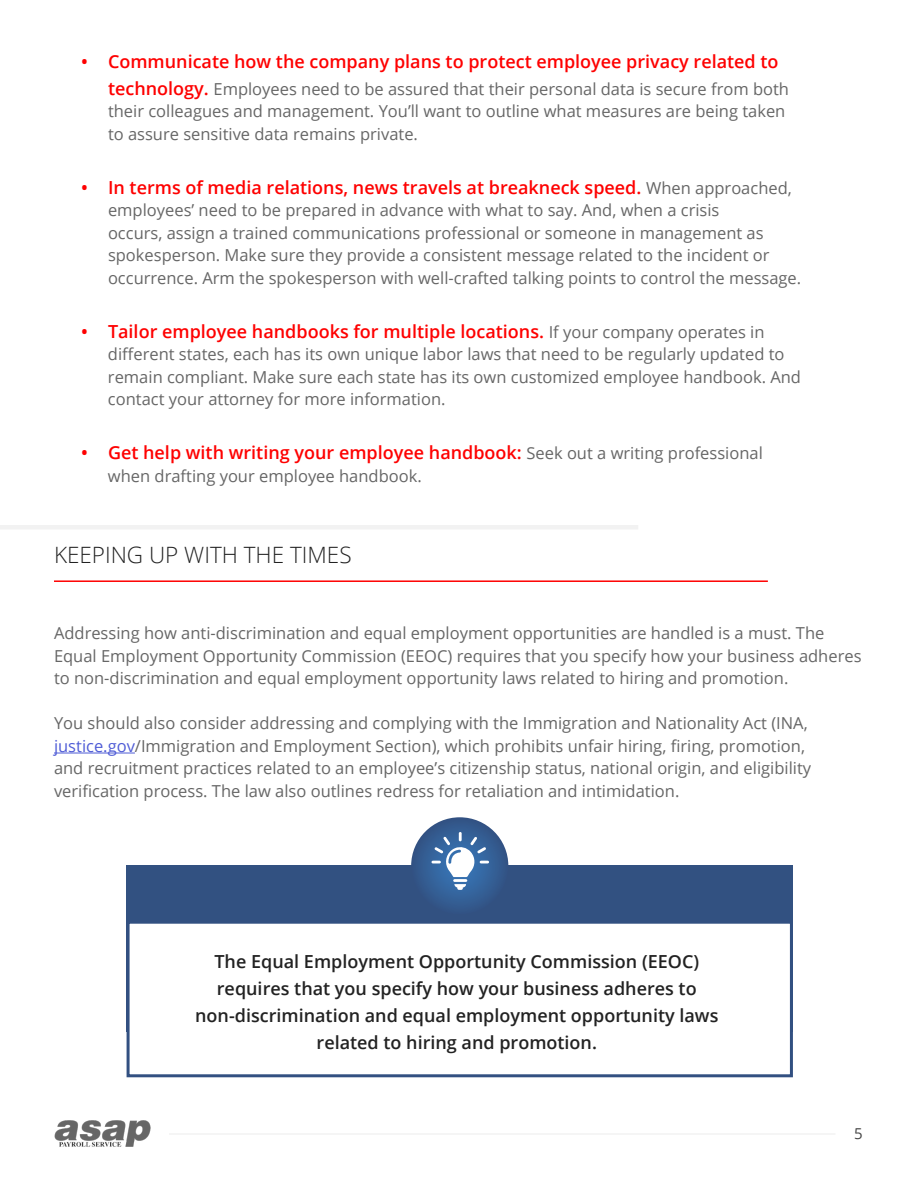
<style>
.page{position:relative;width:918px;height:1188px;background:#fff}
.page>*{position:absolute;margin:0;border:0;box-sizing:border-box;transform-origin:0 0}
.t1{font:300 22.5px "Open Sans";color:#222}
.t2{font:600 18px "Open Sans";color:#fe0000}
.t3{font:600 18px/27px "Open Sans";color:#222;text-align:center}
.t4{font:16.5px/22.5px "Open Sans";color:#666}
.t5{font:15px "Open Sans";color:#444}
.s1{font-weight:600;font-size:18px;color:#fe0000}
.s2{font-weight:400;font-size:16.5px;color:#666}
.s3{color:#4f5cd6}
</style>
<div class="page">
<img style="left:54px;top:1120px;width:96px;height:27px">
<hr style="left:169px;top:1133px;width:666px;height:2px;background:#f2f2f2">
<hr style="left:54px;top:753px;width:81px;height:1px;background:#4f5cd6">
<hr style="left:54px;top:580px;width:714px;height:2px;background:#fe0000">
<div style="left:0;top:525px;width:638px;height:5px;background:#f2f2f2"></div>
<div style="left:127px;top:865px;width:666px;height:167px;background:#325181"></div>
<div style="left:127px;top:921px;width:666px;height:156px;background:#fff;border:3px solid #325081"></div>
<svg style="left:411px;top:817px;width:97px;height:97px"></svg>
<svg style="left:431px;top:832px;width:58px;height:58px;background:#698eb9"></svg>
<p class="t2" style="left:81px;top:49px;width:699px">• Communicate how the company plans to protect employee privacy related to</p>
<p class="t4" style="left:108px;top:77px;width:683px"><span class="s1">technology.</span> Employees need to be assured that their personal data is secure from both their colleagues and management. You’ll want to outline what measures are being taken to assure sensitive data remains private.</p>
<p class="t2" style="left:81px;top:175px;width:712px">• In terms of media relations, news travels at breakneck speed. <span class="s2">When approached,</span></p>
<p class="t4" style="left:108px;top:199px;width:695px">employees’ need to be prepared in advance with what to say. And, when a crisis<br>occurs, assign a trained communications professional or someone in management as spokesperson. Make sure they provide a consistent message related to the incident or occurrence. Arm the spokesperson with well-crafted talking points to control the message.</p>
<p class="t2" style="left:81px;top:319px;width:685px">• Tailor employee handbooks for multiple locations. <span class="s2">If your company operates in</span></p>
<p class="t4" style="left:108px;top:343px;width:695px">different states, each has its own unique labor laws that need to be regularly updated to remain compliant. Make sure each state has its own customized employee handbook. And contact your attorney for more information.</p>
<p class="t2" style="left:81px;top:440px;width:683px">• Get help with writing your employee handbook: <span class="s2">Seek out a writing professional</span></p>
<p class="t4" style="left:108px;top:464px;width:315px">when drafting your employee handbook.</p>
<h1 class="t1" style="left:54px;top:539px;width:299px">KEEPING UP WITH THE TIMES</h1>
<p class="t4" style="left:54px;top:622px;width:809px">Addressing how anti-discrimination and equal employment opportunities are handled is a must. The<br>Equal Employment Opportunity Commission (EEOC) requires that you specify how your business adheres to non-discrimination and equal employment opportunity laws related to hiring and promotion.</p>
<p class="t4" style="left:54px;top:712px;width:759px">You should also consider addressing and complying with the Immigration and Nationality Act (INA, <span class="s3">justice.gov</span>/Immigration and Employment Section), which prohibits unfair hiring, firing, promotion, and recruitment practices related to an employee’s citizenship status, national origin, and eligibility verification process. The law also outlines redress for retaliation and intimidation.</p>
<p class="t3" style="left:195px;top:947px;width:525px">The Equal Employment Opportunity Commission (EEOC) requires that you specify how your business adheres to non-discrimination and equal employment opportunity laws related to hiring and promotion.</p>
<p class="t5" style="left:854px;top:1123px;width:10px">5</p>
</div>
